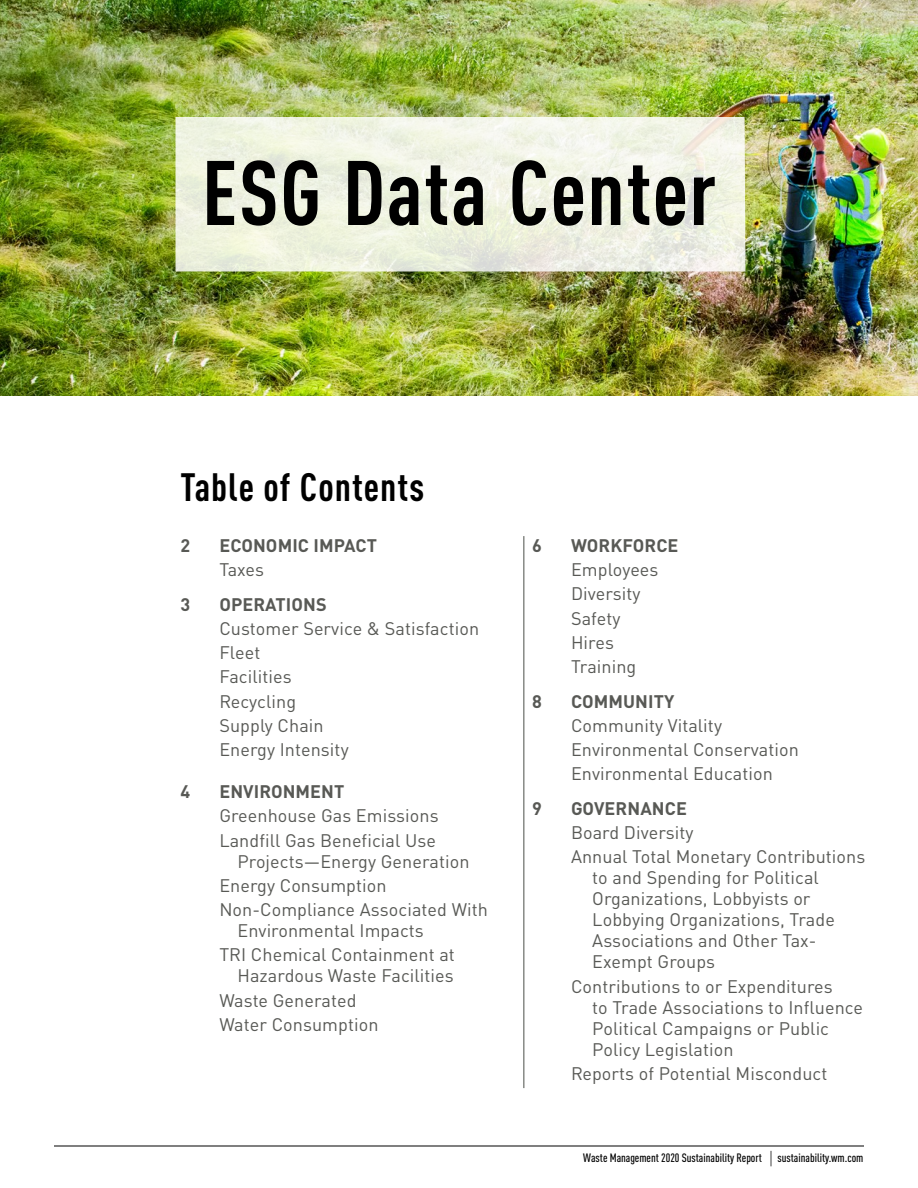
<style>
.page{position:relative;width:918px;height:1188px;background:#fff}
.page>*{position:absolute;margin:0;border:0;box-sizing:border-box;transform-origin:0 0}
.t1{font:700 condensed 90px "DIN Pro";letter-spacing:.02em;color:#000}
.t2{font:700 condensed 39px "DIN Pro";letter-spacing:.025em;color:#000}
._0a_TOC_Entries{font:18px/21px "DIN Pro";letter-spacing:.005em;color:#585955}
._0_TOC_Headers{font:700 18px "DIN Pro";letter-spacing:.005em;color:#585955}
.TOC_-_Sections{font:700 18px "DIN Pro";letter-spacing:.005em;color:#585955}
.t3{font:500 condensed 12px "DIN Pro";color:#000}
.s1{font-weight:300;font-size:18px}
</style>
<div class="page">
<hr style="left:54px;top:1146px;width:810px;height:1px;background:#000">
<img style="left:0;top:0;width:918px;height:396px">
<svg style="left:176px;top:117px;width:570px;height:155px;background:#eef1e2"></svg>
<hr style="left:523px;top:536px;width:1px;height:552px;background:#4c504a">
<h1 class="t1" style="left:202px;top:125px;width:516px">ESG Data Center</h1>
<h1 class="t2" style="left:180px;top:458px;width:245px">Table of Contents</h1>
<p class="_0_TOC_Headers" style="left:180px;top:530px;width:11px">2</p>
<p class="_0_TOC_Headers" style="left:219px;top:530px;width:159px">ECONOMIC IMPACT</p>
<p class="_0a_TOC_Entries" style="left:219px;top:557px;width:46px">Taxes</p>
<p class="_0_TOC_Headers" style="left:180px;top:589px;width:11px">3</p>
<p class="_0_TOC_Headers" style="left:219px;top:589px;width:109px">OPERATIONS</p>
<p class="_0a_TOC_Entries" style="left:219px;top:616px;width:261px">Customer Service &amp; Satisfaction</p>
<p class="_0a_TOC_Entries" style="left:219px;top:640px;width:42px">Fleet</p>
<p class="_0a_TOC_Entries" style="left:219px;top:665px;width:74px">Facilities</p>
<p class="_0a_TOC_Entries" style="left:219px;top:689px;width:78px">Recycling</p>
<p class="_0a_TOC_Entries" style="left:219px;top:713px;width:106px">Supply Chain</p>
<p class="_0a_TOC_Entries" style="left:219px;top:737px;width:131px">Energy Intensity</p>
<p class="TOC_-_Sections" style="left:180px;top:777px;width:11px">4</p>
<p class="TOC_-_Sections" style="left:219px;top:777px;width:127px">ENVIRONMENT</p>
<p class="_0a_TOC_Entries" style="left:219px;top:804px;width:221px">Greenhouse Gas Emissions</p>
<p class="_0a_TOC_Entries" style="left:237px;top:828px;width:234px;text-indent:-18px">Landfill Gas Beneficial Use<br>Projects—Energy Generation</p>
<p class="_0a_TOC_Entries" style="left:219px;top:873px;width:169px">Energy Consumption</p>
<p class="_0a_TOC_Entries" style="left:237px;top:897px;width:252px;text-indent:-18px">Non-Compliance Associated With<br>Environmental Impacts</p>
<p class="_0a_TOC_Entries" style="left:219px;top:943px;width:237px;text-align:right">TRI Chemical Containment at<br>Hazardous Waste Facilities</p>
<p class="_0a_TOC_Entries" style="left:219px;top:988px;width:139px">Waste Generated</p>
<p class="_0a_TOC_Entries" style="left:219px;top:1012px;width:161px">Water Consumption</p>
<p class="_0_TOC_Headers" style="left:532px;top:530px;width:11px">6</p>
<p class="_0_TOC_Headers" style="left:571px;top:530px;width:109px">WORKFORCE</p>
<p class="_0a_TOC_Entries" style="left:571px;top:557px;width:89px">Employees</p>
<p class="_0a_TOC_Entries" style="left:571px;top:582px;width:71px">Diversity</p>
<p class="_0a_TOC_Entries" style="left:571px;top:606px;width:51px">Safety</p>
<p class="_0a_TOC_Entries" style="left:571px;top:630px;width:44px">Hires</p>
<p class="_0a_TOC_Entries" style="left:571px;top:654px;width:67px">Training</p>
<p class="_0_TOC_Headers" style="left:532px;top:686px;width:11px">8</p>
<p class="_0_TOC_Headers" style="left:571px;top:686px;width:105px">COMMUNITY</p>
<p class="_0a_TOC_Entries" style="left:571px;top:713px;width:153px">Community Vitality</p>
<p class="_0a_TOC_Entries" style="left:571px;top:737px;width:229px">Environmental Conservation</p>
<p class="_0a_TOC_Entries" style="left:571px;top:762px;width:203px">Environmental Education</p>
<p class="_0_TOC_Headers" style="left:532px;top:793px;width:11px">9</p>
<p class="_0_TOC_Headers" style="left:571px;top:793px;width:117px">GOVERNANCE</p>
<p class="_0a_TOC_Entries" style="left:571px;top:820px;width:124px">Board Diversity</p>
<p class="_0a_TOC_Entries" style="left:592px;top:845px;width:275px;text-indent:-21px">Annual Total Monetary Contributions to and Spending for Political<br>Organizations, Lobbyists or<br>Lobbying Organizations, Trade<br>Associations and Other Tax-<br>Exempt Groups</p>
<p class="_0a_TOC_Entries" style="left:592px;top:974px;width:272px;text-indent:-21px">Contributions to or Expenditures<br>to Trade Associations to Influence<br>Political Campaigns or Public<br>Policy Legislation</p>
<p class="_0a_TOC_Entries" style="left:571px;top:1061px;width:258px">Reports of Potential Misconduct</p>
<p class="t3" style="left:583px;top:1149px;width:282px">Waste Management 2020 Sustainability Report <span class="s1">|</span> sustainability.wm.com</p>
</div>
